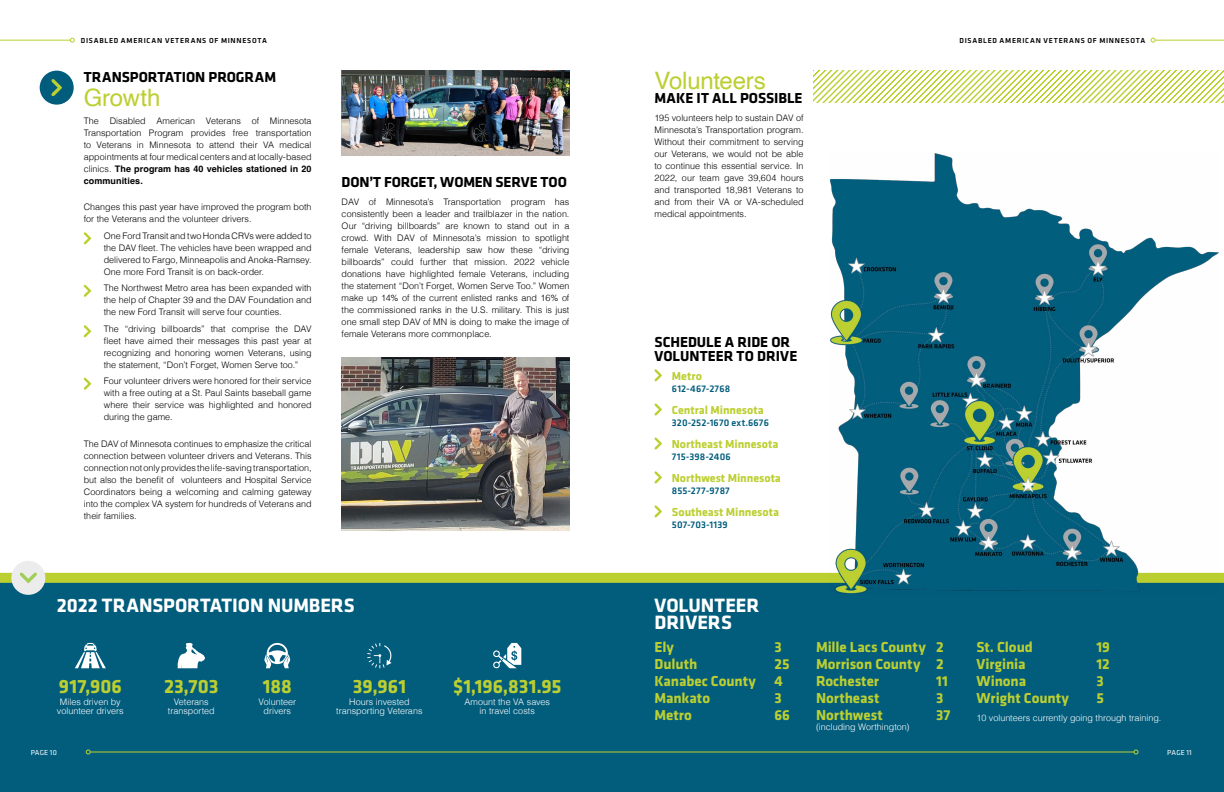
<style>
.page{position:relative;width:1224px;height:792px;background:#fff}
.page>*{position:absolute;margin:0;border:0;box-sizing:border-box;transform-origin:0 0}
.t1{font:24px "Helvetica";letter-spacing:-.01em;color:#bccf31}
.t2{font:700 20px/17px "Klavika";letter-spacing:-.005em;color:#fff}
.t3{font:700 20px "Klavika";letter-spacing:-.005em;color:#bccf31}
.t4{font:700 15px/17px "Klavika";letter-spacing:-.005em;color:#bccf31}
.t5{font:700 15px/14px "Klavika";letter-spacing:-.005em;color:#000}
.t6{font:700 12px "Klavika";letter-spacing:-.005em;color:#bccf31}
.t7{font:500 10px "Klavika";letter-spacing:.015em;color:#025d7d}
.t8{font:300 9px/12px "Helvetica";color:#000;text-align:justify}
.t9{font:300 9px/9px "Helvetica";color:#fff;text-align:center}
.t10{font:500 7.5px "Klavika";letter-spacing:.1em;color:#000}
.t11{font:7.5px "Klavika";letter-spacing:.015em;color:#fff}
.s1{font-weight:700}
</style>
<div class="page">
<div style="left:0;top:582px;width:1224px;height:210px;background:#025d7d"></div>
<div style="left:40px;top:71px;width:34px;height:34px;background:#025d7d;border-radius:50%"></div>
<svg style="left:51px;top:79px;width:11px;height:17px"></svg>
<svg style="left:83px;top:232px;width:8px;height:13px"></svg>
<svg style="left:83px;top:284px;width:8px;height:13px"></svg>
<svg style="left:83px;top:325px;width:8px;height:13px"></svg>
<svg style="left:83px;top:377px;width:8px;height:13px"></svg>
<div style="left:0;top:573px;width:1224px;height:10px;background:#bccf31"></div>
<div style="left:11px;top:561px;width:34px;height:34px;background:#ececed;border-radius:50%"></div>
<svg style="left:19px;top:572px;width:18px;height:11px"></svg>
<svg style="left:75px;top:643px;width:31px;height:25px"></svg>
<svg style="left:493px;top:643px;width:28px;height:26px"></svg>
<svg style="left:178px;top:643px;width:27px;height:25px"></svg>
<svg style="left:264px;top:643px;width:26px;height:25px"></svg>
<svg style="left:367px;top:643px;width:25px;height:25px"></svg>
<img style="left:831px;top:154px;width:388px;height:440px">
<svg style="left:814px;top:71px;width:410px;height:32px"></svg>
<img style="left:342px;top:71px;width:227px;height:85px">
<img style="left:342px;top:357px;width:227px;height:174px">
<svg style="left:654px;top:369px;width:8px;height:13px"></svg>
<svg style="left:654px;top:403px;width:8px;height:13px"></svg>
<svg style="left:654px;top:437px;width:8px;height:13px"></svg>
<svg style="left:654px;top:471px;width:8px;height:13px"></svg>
<svg style="left:654px;top:505px;width:8px;height:13px"></svg>
<hr style="left:612px;top:752px;width:522px;height:1px;background:#bccf31">
<svg style="left:1133px;top:750px;width:5px;height:4px"></svg>
<hr style="left:90px;top:752px;width:522px;height:1px;background:#bccf31">
<svg style="left:86px;top:750px;width:5px;height:4px"></svg>
<hr style="left:0;top:40px;width:70px;height:1px;background:#bccf31">
<svg style="left:70px;top:38px;width:5px;height:5px"></svg>
<hr style="left:1155px;top:40px;width:69px;height:1px;background:#bccf31">
<svg style="left:1151px;top:38px;width:5px;height:5px"></svg>
<p class="t10" style="left:81px;top:35px;width:187px">DISABLED AMERICAN VETERANS OF MINNESOTA</p>
<p class="t10" style="left:960px;top:35px;width:187px">DISABLED AMERICAN VETERANS OF MINNESOTA</p>
<h3 class="t5" style="left:84px;top:69px;width:194px">TRANSPORTATION PROGRAM</h3>
<h1 class="t1" style="left:84px;top:79px;width:78px">Growth</h1>
<p class="t8" style="left:84px;top:114px;width:229px">The Disabled American Veterans of Minnesota Transportation Program provides free transportation to Veterans in Minnesota to attend their VA medical appointments at four medical centers and at locally-based clinics. <span class="s1">The program has 40 vehicles stationed in 20 communities.</span></p>
<p class="t8" style="left:84px;top:200px;width:229px">Changes this past year have improved the program both for the Veterans and the volunteer drivers.</p>
<p class="t8" style="left:104px;top:229px;width:209px">One Ford Transit and two Honda CRVs were added to the DAV fleet. The vehicles have been wrapped and delivered to Fargo, Minneapolis and Anoka-Ramsey.<br>One more Ford Transit is on back-order.</p>
<p class="t8" style="left:104px;top:281px;width:209px">The Northwest Metro area has been expanded with the help of Chapter 39 and the DAV Foundation and the new Ford Transit will serve four counties.</p>
<p class="t8" style="left:104px;top:322px;width:209px">The “driving billboards” that comprise the DAV fleet have aimed their messages this past year at recognizing and honoring women Veterans, using the statement, “Don’t Forget, Women Serve too.”</p>
<p class="t8" style="left:104px;top:374px;width:209px">Four volunteer drivers were honored for their service with a free outing at a St. Paul Saints baseball game where their service was highlighted and honored during the game.</p>
<p class="t8" style="left:84px;top:437px;width:229px">The DAV of Minnesota continues to emphasize the critical connection between volunteer drivers and Veterans. This connection not only provides the life-saving transportation, but also the benefit of volunteers and Hospital Service Coordinators being a welcoming and calming gateway into the complex VA system for hundreds of Veterans and their families.</p>
<h3 class="t5" style="left:342px;top:174px;width:227px">DON’T FORGET, WOMEN SERVE TOO</h3>
<p class="t8" style="left:342px;top:195px;width:229px">DAV of Minnesota’s Transportation program has consistently been a leader and trailblazer in the nation.<br>Our “driving billboards” are known to stand out in a crowd. With DAV of Minnesota’s mission to spotlight female Veterans, leadership saw how these “driving billboards” could further that mission. 2022 vehicle donations have highlighted female Veterans, including the statement “Don’t Forget, Women Serve Too.” Women make up 14% of the current enlisted ranks and 16% of the commissioned ranks in the U.S. military. This is just one small step DAV of MN is doing to make the image of female Veterans more commonplace.</p>
<h1 class="t1" style="left:655px;top:62px;width:113px">Volunteers</h1>
<h3 class="t5" style="left:655px;top:90px;width:150px">MAKE IT ALL POSSIBLE</h3>
<p class="t8" style="left:655px;top:111px;width:151px">195 volunteers help to sustain DAV of Minnesota’s Transportation program.<br>Without their commitment to serving our Veterans, we would not be able to continue this essential service. In 2022, our team gave 39,604 hours and transported 18,981 Veterans to and from their VA or VA-scheduled medical appointments.</p>
<h3 class="t5" style="left:655px;top:334px;width:144px">SCHEDULE A RIDE OR<br>VOLUNTEER TO DRIVE</h3>
<h3 class="t6" style="left:672px;top:367px;width:32px">Metro</h3>
<p class="t7" style="left:672px;top:381px;width:60px">612-467-2768</p>
<h3 class="t6" style="left:672px;top:401px;width:93px">Central Minnesota</h3>
<p class="t7" style="left:672px;top:415px;width:99px">320-252-1670 ext.6676</p>
<h3 class="t6" style="left:672px;top:435px;width:108px">Northeast Minnesota</h3>
<p class="t7" style="left:672px;top:449px;width:60px">715-398-2406</p>
<h3 class="t6" style="left:672px;top:469px;width:111px">Northwest Minnesota</h3>
<p class="t7" style="left:672px;top:483px;width:59px">855-277-9787</p>
<h3 class="t6" style="left:672px;top:503px;width:109px">Southeast Minnesota</h3>
<p class="t7" style="left:672px;top:517px;width:57px">507-703-1139</p>
<h2 class="t2" style="left:57px;top:596px;width:300px">2022 TRANSPORTATION NUMBERS</h2>
<h2 class="t2" style="left:655px;top:596px;width:106px">VOLUNTEER<br>DRIVERS</h2>
<h2 class="t3" style="left:59px;top:672px;width:64px">917,906</h2>
<p class="t9" style="left:57px;top:697px;width:68px">Miles driven by volunteer drivers</p>
<h2 class="t3" style="left:164px;top:672px;width:56px">23,703</h2>
<p class="t9" style="left:168px;top:697px;width:48px">Veterans transported</p>
<h2 class="t3" style="left:263px;top:672px;width:30px">188</h2>
<p class="t9" style="left:258px;top:697px;width:39px">Volunteer drivers</p>
<h2 class="t3" style="left:353px;top:672px;width:55px">39,961</h2>
<p class="t9" style="left:336px;top:697px;width:88px">Hours invested transporting Veterans</p>
<h2 class="t3" style="left:453px;top:672px;width:110px">$1,196,831.95</h2>
<p class="t9" style="left:464px;top:697px;width:87px">Amount the VA saves in travel costs</p>
<h3 class="t4" style="left:655px;top:638px;width:21px">Ely</h3>
<h3 class="t4" style="left:775px;top:638px;width:9px">3</h3>
<h3 class="t4" style="left:655px;top:655px;width:44px">Duluth</h3>
<h3 class="t4" style="left:655px;top:655px;width:136px;text-indent:120px">25<br>Kanabec County 4<br>Mankato</h3>
<h3 class="t4" style="left:775px;top:689px;width:9px">3</h3>
<h3 class="t4" style="left:655px;top:706px;width:39px">Metro</h3>
<h3 class="t4" style="left:775px;top:706px;width:17px">66</h3>
<h3 class="t4" style="left:816px;top:638px;width:129px;text-align:justify">Mille Lacs County 2<br>Morrison County 2<br>Rochester</h3>
<h3 class="t4" style="left:936px;top:672px;width:13px">11</h3>
<h3 class="t4" style="left:816px;top:689px;width:65px">Northeast</h3>
<h3 class="t4" style="left:936px;top:689px;width:9px">3</h3>
<h3 class="t4" style="left:816px;top:706px;width:68px">Northwest</h3>
<h3 class="t4" style="left:936px;top:706px;width:16px">37</h3>
<p class="t9" style="left:816px;top:722px;width:95px">(including Worthington)</p>
<h3 class="t4" style="left:977px;top:638px;width:58px">St. Cloud</h3>
<h3 class="t4" style="left:1097px;top:638px;width:15px">19</h3>
<h3 class="t4" style="left:977px;top:655px;width:50px">Virginia</h3>
<h3 class="t4" style="left:1097px;top:655px;width:15px">12</h3>
<h3 class="t4" style="left:977px;top:672px;width:51px">Winona</h3>
<h3 class="t4" style="left:1097px;top:672px;width:9px">3</h3>
<h3 class="t4" style="left:977px;top:689px;width:94px">Wright County</h3>
<h3 class="t4" style="left:1097px;top:689px;width:9px">5</h3>
<p class="t9" style="left:977px;top:713px;width:186px">10 volunteers currently going through training.</p>
<p class="t11" style="left:31px;top:747px;width:28px">PAGE 10</p>
<p class="t11" style="left:1167px;top:747px;width:26px">PAGE 11</p>
</div>
